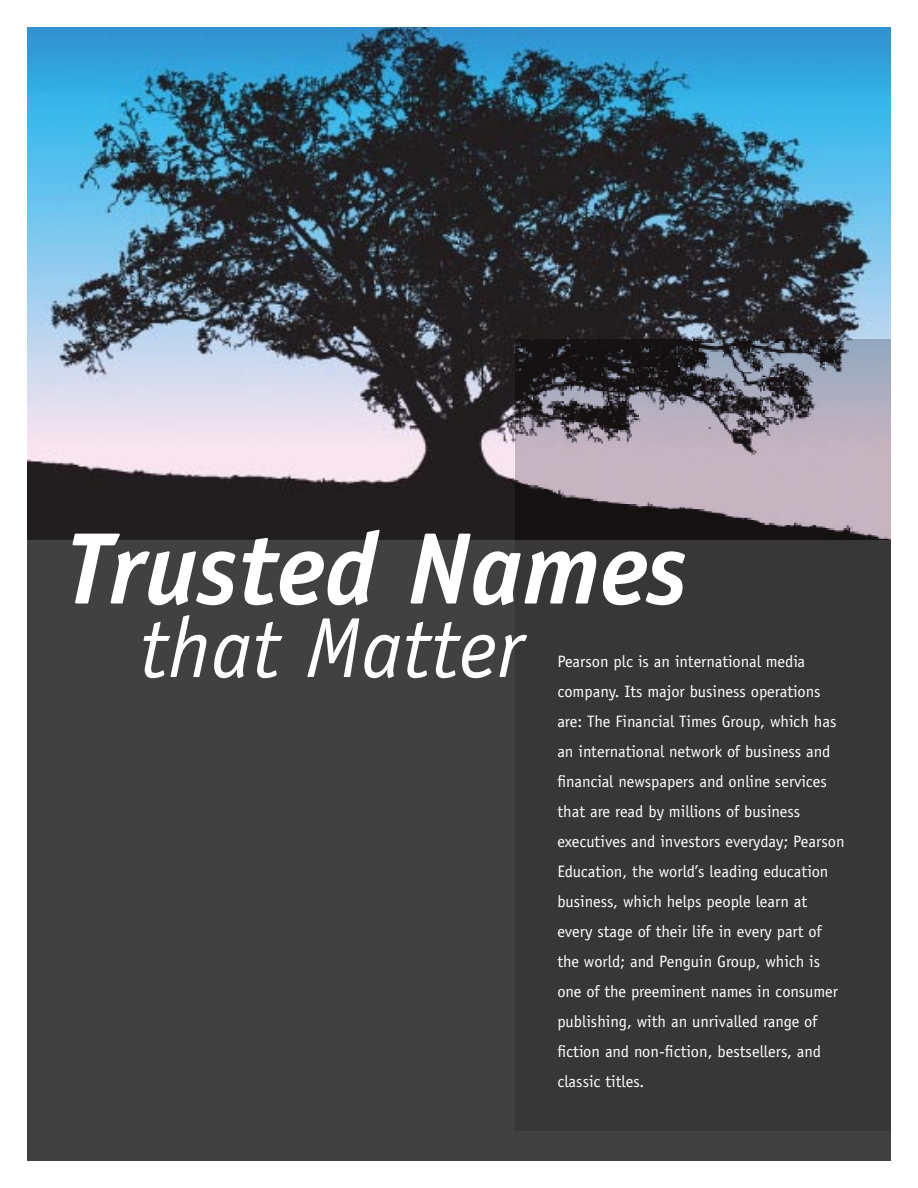
<style>
.page{position:relative;width:918px;height:1188px;background:#fff}
.page>*{position:absolute;margin:0;border:0;box-sizing:border-box;transform-origin:0 0}
.t1{font:italic 700 102px "Officina Sans";color:#fff}
.t2{font:italic 85.5px "Officina Sans";color:#fff}
.t3{font:16.5px/30px "Officina Sans";color:#fff}
</style>
<div class="page">
<div style="left:27px;top:511px;width:864px;height:650px;background:#414142"></div>
<img style="left:27px;top:27px;width:864px;height:513px">
<div style="left:516px;top:540px;width:375px;height:591px;background:#373738"></div>
<img style="left:516px;top:339px;width:375px;height:201px">
<h1 class="t1" style="left:64px;top:507px;width:625px">Trusted Names</h1>
<h2 class="t2" style="left:140px;top:598px;width:384px">that Matter</h2>
<p class="t3" style="left:557px;top:646px;width:289px">Pearson plc is an international media company. Its major business operations are: The Financial Times Group, which has an international network of business and financial newspapers and online services that are read by millions of business executives and investors everyday; Pearson Education, the world’s leading education business, which helps people learn at every stage of their life in every part of the world; and Penguin Group, which is one of the preeminent names in consumer publishing, with an unrivalled range of fiction and non-fiction, bestsellers, and classic titles.</p>
</div>
